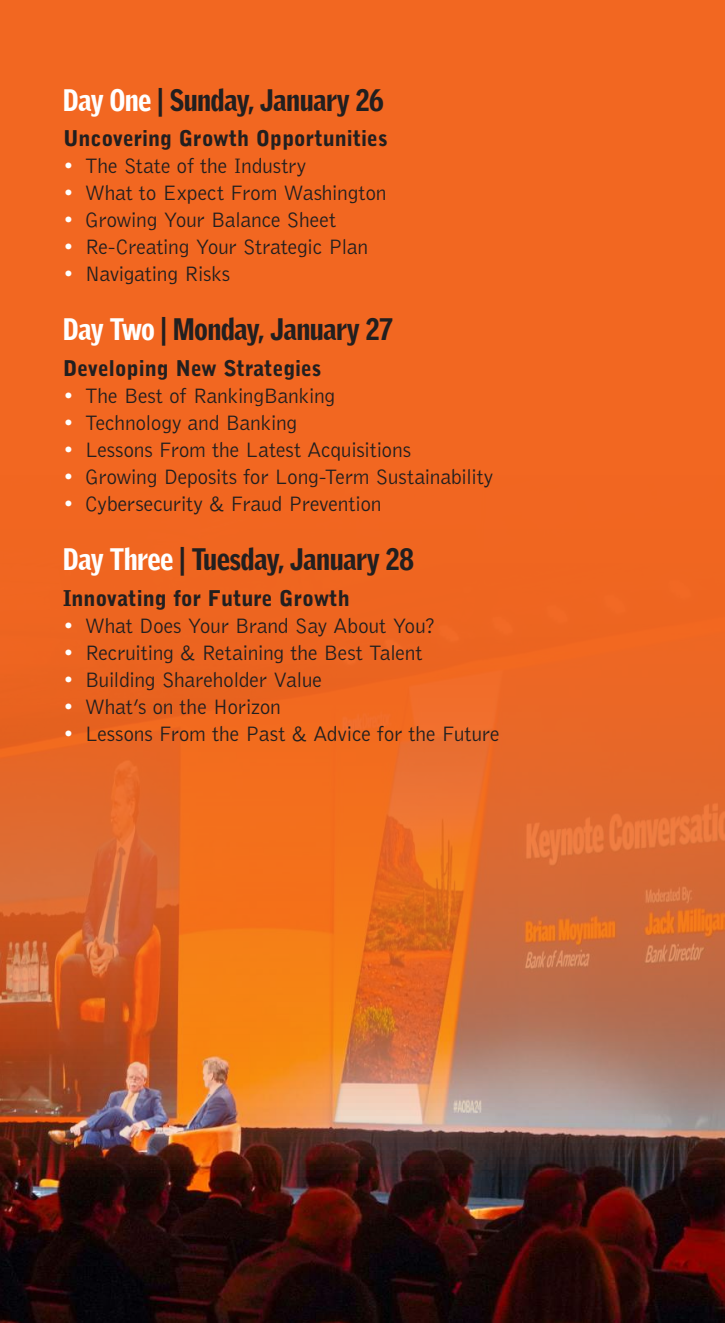
<style>
.page{position:relative;width:725px;height:1323px;background:#fff}
.page>*{position:absolute;margin:0;border:0;box-sizing:border-box;transform-origin:0 0}
.t1{font:900 30.28px "Griffith Gothic Cond";color:#221f1f}
.t2{font:300 21.7px "Bell Gothic Std";letter-spacing:-.015em;color:#221f1f}
.t3{font:900 21.7px "Bell Gothic Std";color:#221f1f}
.s1{color:#fff}
</style>
<div class="page">
<div style="left:0;top:0;width:724px;height:1323px;background:#f26721"></div>
<img style="left:0;top:686px;width:724px;height:637px">
<h1 class="t1" style="left:63px;top:88px;width:322px"><span class="s1">Day One</span> | Sunday, January 26</h1>
<p class="t3" style="left:63px;top:128px;width:326px">Uncovering Growth Opportunities</p>
<p class="t2" style="left:63px;top:157px;width:245px"><span class="s1">•</span> The State of the Industry</p>
<p class="t2" style="left:63px;top:184px;width:325px"><span class="s1">•</span> What to Expect From Washington</p>
<p class="t2" style="left:63px;top:211px;width:275px"><span class="s1">•</span> Growing Your Balance Sheet</p>
<p class="t2" style="left:63px;top:238px;width:307px"><span class="s1">•</span> Re-Creating Your Strategic Plan</p>
<p class="t2" style="left:63px;top:265px;width:169px"><span class="s1">•</span> Navigating Risks</p>
<h1 class="t1" style="left:63px;top:317px;width:331px"><span class="s1">Day Two</span> | Monday, January 27</h1>
<p class="t3" style="left:63px;top:358px;width:260px">Developing New Strategies</p>
<p class="t2" style="left:63px;top:387px;width:274px"><span class="s1">•</span> The Best of RankingBanking</p>
<p class="t2" style="left:63px;top:414px;width:236px"><span class="s1">•</span> Technology and Banking</p>
<p class="t2" style="left:63px;top:441px;width:349px"><span class="s1">•</span> Lessons From the Latest Acquisitions</p>
<p class="t2" style="left:63px;top:468px;width:432px"><span class="s1">•</span> Growing Deposits for Long-Term Sustainability</p>
<p class="t2" style="left:63px;top:495px;width:320px"><span class="s1">•</span> Cybersecurity &amp; Fraud Prevention</p>
<h1 class="t1" style="left:63px;top:547px;width:352px"><span class="s1">Day Three</span> | Tuesday, January 28</h1>
<p class="t3" style="left:63px;top:588px;width:288px">Innovating for Future Growth</p>
<p class="t2" style="left:63px;top:617px;width:374px"><span class="s1">•</span> What Does Your Brand Say About You?</p>
<p class="t2" style="left:63px;top:644px;width:361px"><span class="s1">•</span> Recruiting &amp; Retaining the Best Talent</p>
<p class="t2" style="left:63px;top:671px;width:260px"><span class="s1">•</span> Building Shareholder Value</p>
<p class="t2" style="left:63px;top:698px;width:219px"><span class="s1">•</span> What’s on the Horizon</p>
<p class="t2" style="left:63px;top:725px;width:438px"><span class="s1">•</span> Lessons From the Past &amp; Advice for the Future</p>
</div>
